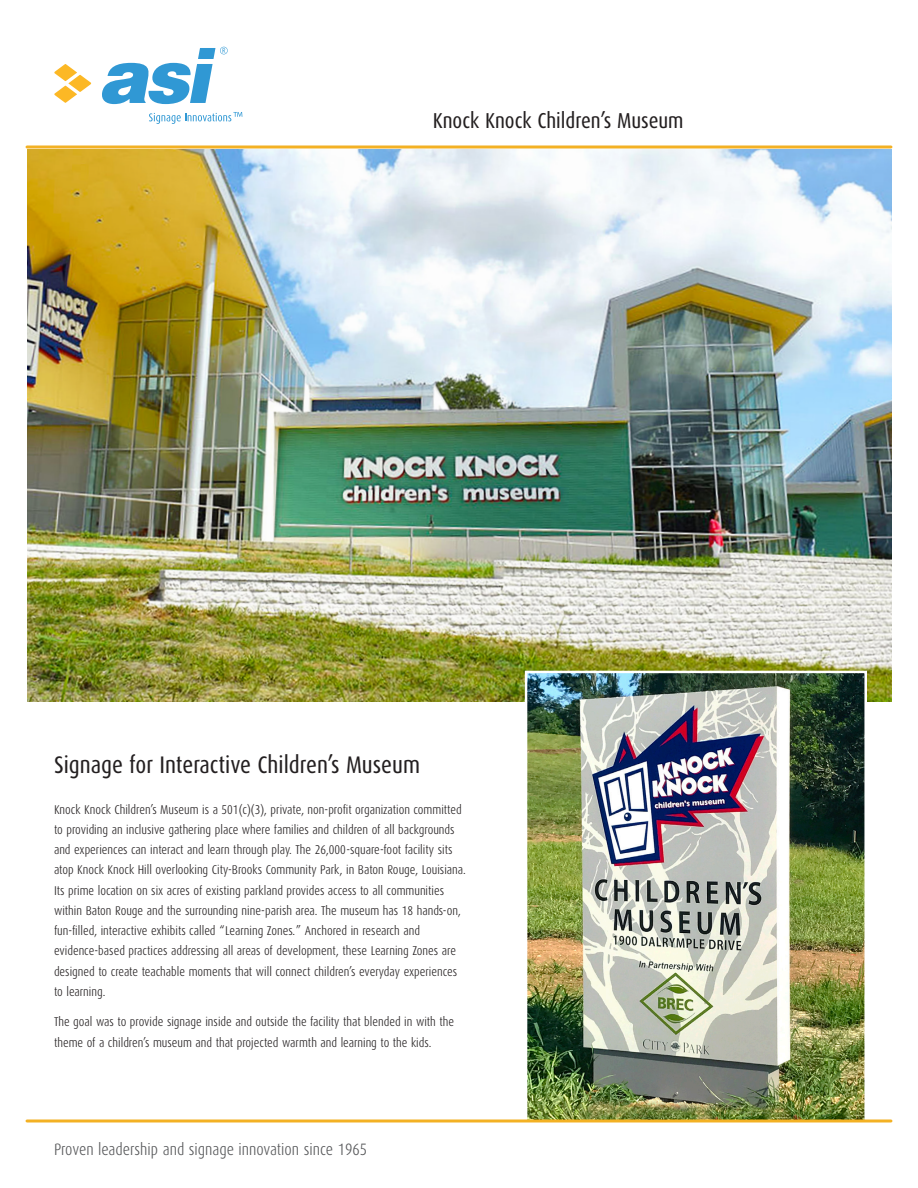
<style>
.page{position:relative;width:918px;height:1188px;background:#fff}
.page>*{position:absolute;margin:0;border:0;box-sizing:border-box;transform-origin:0 0}
.MOD_Body_Header{font:24px "Dax Condensed";color:#231f20}
.MOD_Title{font:21.6px "Dax Condensed";color:#231f20}
.t1{font:300 16.5px "Dax Condensed";color:#57585a}
.MOD_Body_Copy{font:300 12.75px/20.2px "Dax Condensed";color:#231f20}
</style>
<div class="page">
<img style="left:27px;top:148px;width:864px;height:554px">
<img style="left:524px;top:669px;width:344px;height:450px">
<svg style="left:54px;top:64px;width:38px;height:39px"></svg>
<svg style="left:102px;top:47px;width:126px;height:57px"></svg>
<svg style="left:149px;top:112px;width:93px;height:12px"></svg>
<hr style="left:27px;top:146px;width:864px;height:2px;background:#f3b124">
<hr style="left:27px;top:1119px;width:864px;height:3px;background:#f3b124">
<p class="MOD_Title" style="left:433px;top:108px;width:252px">Knock Knock Children’s Museum</p>
<p class="MOD_Body_Header" style="left:54px;top:752px;width:368px">Signage for Interactive Children’s Museum</p>
<p class="MOD_Body_Copy" style="left:54px;top:799px;width:413px">Knock Knock Children’s Museum is a 501(c)(3), private, non-profit organization committed to providing an inclusive gathering place where families and children of all backgrounds and experiences can interact and learn through play. The 26,000-square-foot facility sits atop Knock Knock Hill overlooking City-Brooks Community Park, in Baton Rouge, Louisiana.<br>Its prime location on six acres of existing parkland provides access to all communities within Baton Rouge and the surrounding nine-parish area. The museum has 18 hands-on, fun-filled, interactive exhibits called “Learning Zones.” Anchored in research and evidence-based practices addressing all areas of development, these Learning Zones are designed to create teachable moments that will connect children’s everyday experiences to learning.</p>
<p class="MOD_Body_Copy" style="left:54px;top:1012px;width:402px">The goal was to provide signage inside and outside the facility that blended in with the theme of a children’s museum and that projected warmth and learning to the kids.</p>
<p class="t1" style="left:54px;top:1140px;width:315px">Proven leadership and signage innovation since 1965</p>
</div>
